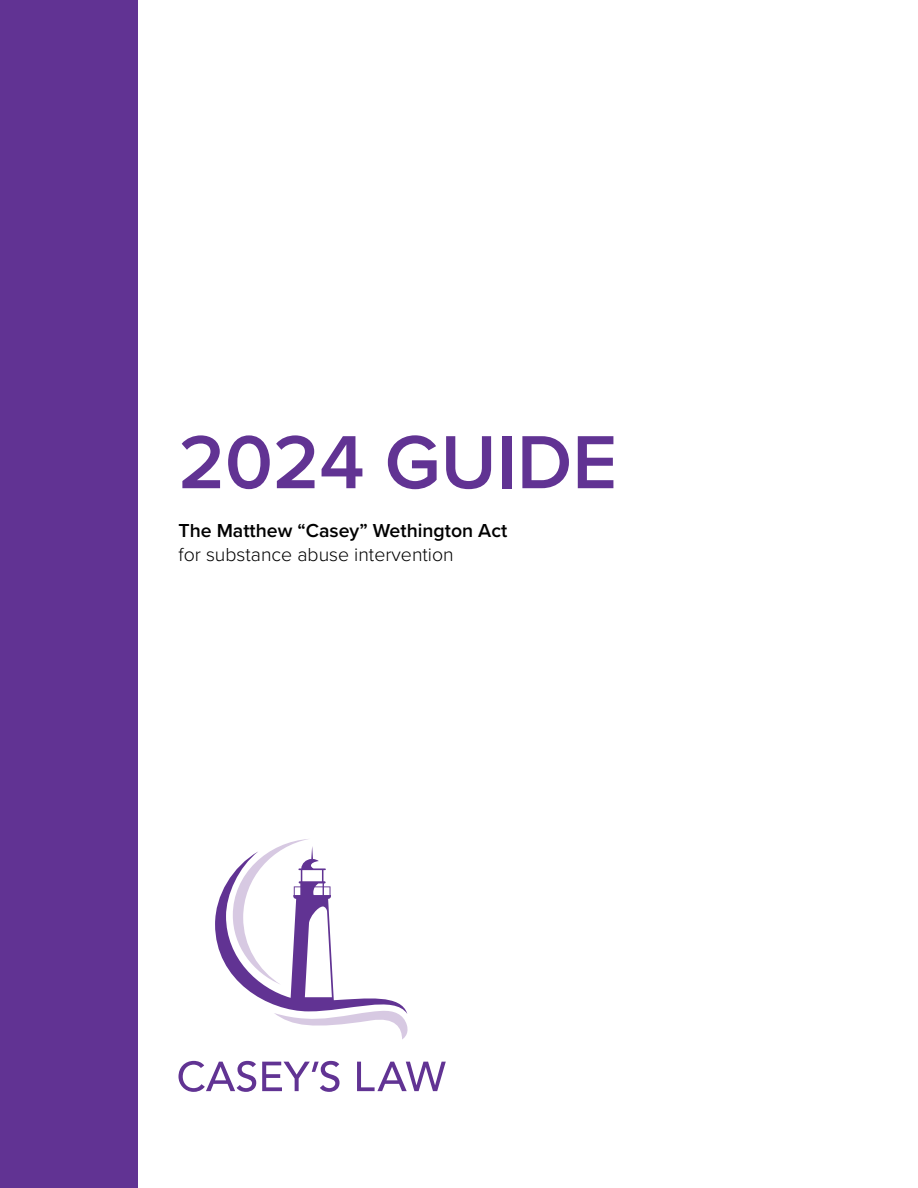
<style>
.page{position:relative;width:918px;height:1188px;background:#fff}
.page>*{position:absolute;margin:0;border:0;box-sizing:border-box;transform-origin:0 0}
.t1{font:600 78px "Proxima Nova";color:#613393}
.t2{font:600 19.5px "Proxima Nova";color:#000}
.t3{font:300 19.5px "Proxima Nova";color:#000}
</style>
<div class="page">
<div style="left:0;top:0;width:137px;height:1188px;background:#613393"></div>
<svg style="left:178px;top:1061px;width:78px;height:31px"></svg>
<svg style="left:262px;top:1061px;width:78px;height:31px"></svg>
<svg style="left:357px;top:1062px;width:89px;height:29px"></svg>
<svg style="left:215px;top:839px;width:193px;height:200px"></svg>
<h1 class="t1" style="left:178px;top:404px;width:440px">2024 GUIDE</h1>
<p class="t2" style="left:178px;top:516px;width:330px">The Matthew “Casey” Wethington Act</p>
<p class="t3" style="left:178px;top:540px;width:277px">for substance abuse intervention</p>
</div>
